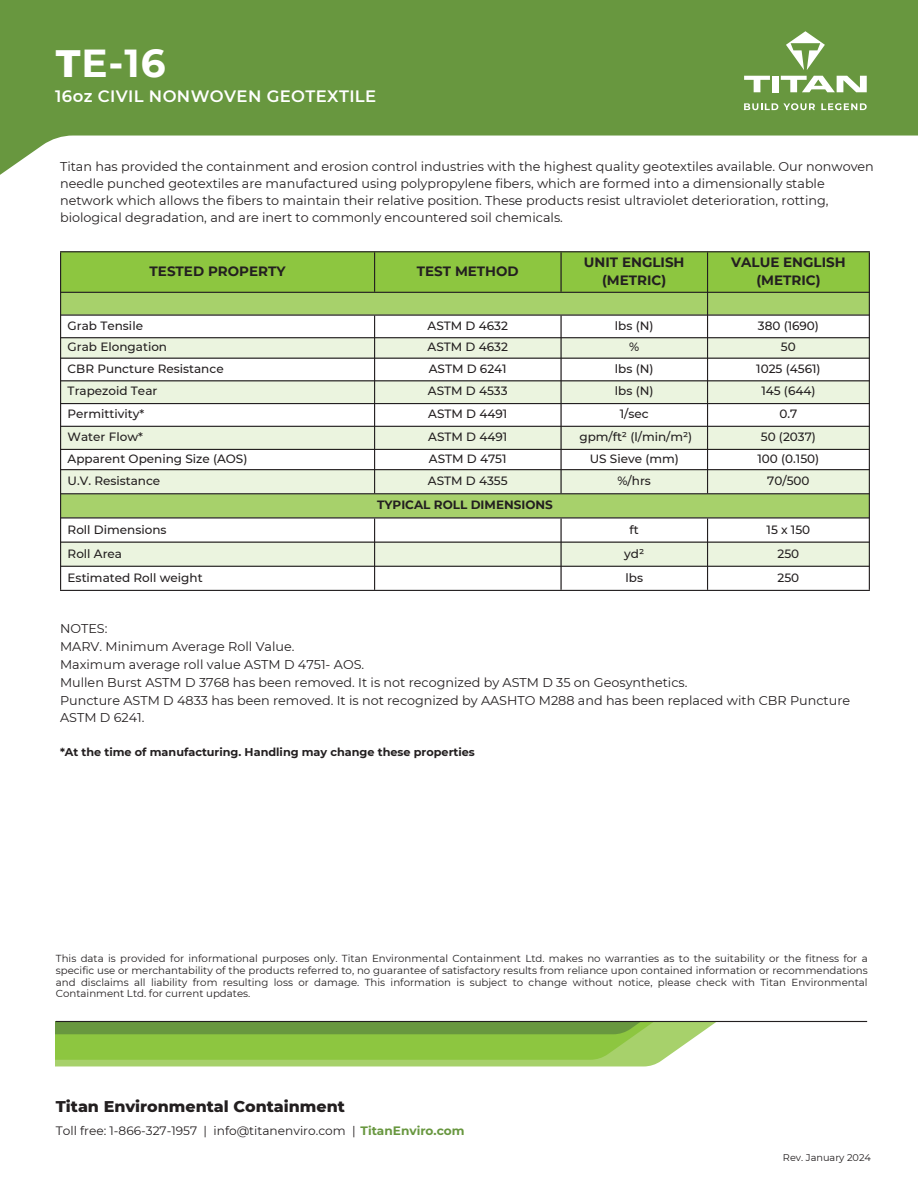
<style>
.page{position:relative;width:918px;height:1188px;background:#fff}
.page>*{position:absolute;margin:0;border:0;box-sizing:border-box;transform-origin:0 0}
.t1{font:700 39px "Montserrat";color:#fff}
.t2{font:600 16.5px "Montserrat";letter-spacing:.025em;color:#fff}
.t3{font:800 15.9px "Montserrat";color:#231f20}
.t4{font:700 13.5px/18px "Montserrat";color:#231f20;text-align:center}
.t5{font:12.75px/17.9px "Montserrat";color:#231f20}
.t6{font:12.15px "Montserrat";color:#231f20}
.t7{font:500 12px "Montserrat";color:#231f20}
.t8{font:700 12px "Montserrat";color:#231f20}
.t9{font:700 11.25px "Montserrat";color:#231f20}
.t10{font:10.2px/11.9px "Montserrat";color:#231f20;text-align:justify}
.t11{font:9.75px "Montserrat";color:#231f20}
.s1{font-weight:800}
.s2{font-weight:700;color:#68973f}
</style>
<div class="page">
<svg style="left:0;top:0;width:918px;height:175px;fill:#68973f"></svg>
<svg style="left:56px;top:1022px;width:661px;height:44px;background:#8ebf51"></svg>
<hr style="left:56px;top:1021px;width:811px;height:1px;background:#231f20">
<svg style="left:786px;top:31px;width:39px;height:39px"></svg>
<svg style="left:744px;top:76px;width:26px;height:16px"></svg>
<div style="left:772px;top:76px;width:7px;height:16px;background:#fff"></div>
<svg style="left:781px;top:76px;width:86px;height:16px"></svg>
<svg style="left:744px;top:103px;width:71px;height:7px"></svg>
<svg style="left:821px;top:103px;width:46px;height:7px"></svg>
<div style="left:61px;top:252px;width:808px;height:40px;background:#8dc640"></div>
<div style="left:61px;top:293px;width:808px;height:21px;background:#a7d16b"></div>
<svg style="left:61px;top:316px;width:808px;height:274px"></svg>
<svg style="left:61px;top:338px;width:808px;height:228px;fill:#ebf4df"></svg>
<hr style="left:60px;top:252px;width:1px;height:338px;background:#231f20">
<hr style="left:374px;top:252px;width:1px;height:40px;background:#231f20">
<hr style="left:374px;top:316px;width:1px;height:177px;background:#231f20">
<hr style="left:374px;top:519px;width:1px;height:71px;background:#231f20">
<hr style="left:560px;top:252px;width:2px;height:40px;background:#231f20">
<hr style="left:560px;top:316px;width:2px;height:177px;background:#231f20">
<hr style="left:560px;top:519px;width:2px;height:71px;background:#231f20">
<hr style="left:707px;top:252px;width:1px;height:241px;background:#231f20">
<hr style="left:707px;top:519px;width:1px;height:71px;background:#231f20">
<hr style="left:869px;top:252px;width:1px;height:338px;background:#231f20">
<hr style="left:60px;top:251px;width:810px;height:1px;background:#231f20">
<hr style="left:60px;top:292px;width:810px;height:1px;background:#231f20">
<hr style="left:60px;top:314px;width:810px;height:2px;background:#231f20">
<hr style="left:60px;top:337px;width:810px;height:1px;background:#231f20">
<hr style="left:60px;top:358px;width:810px;height:1px;background:#231f20">
<hr style="left:60px;top:380px;width:810px;height:1px;background:#231f20">
<hr style="left:60px;top:403px;width:810px;height:1px;background:#231f20">
<hr style="left:60px;top:426px;width:810px;height:1px;background:#231f20">
<hr style="left:60px;top:449px;width:810px;height:1px;background:#231f20">
<hr style="left:60px;top:469px;width:810px;height:1px;background:#231f20">
<hr style="left:60px;top:493px;width:810px;height:1px;background:#231f20">
<hr style="left:60px;top:517px;width:810px;height:2px;background:#231f20">
<hr style="left:60px;top:542px;width:810px;height:1px;background:#231f20">
<hr style="left:60px;top:566px;width:810px;height:1px;background:#231f20">
<hr style="left:60px;top:590px;width:810px;height:1px;background:#231f20">
<h1 class="t1" style="left:56px;top:39px;width:111px"><span class="s1">T</span>E-16</h1>
<p class="t2" style="left:55px;top:86px;width:323px">16oz CIVIL NONWOVEN GEOTEXTILE</p>
<p class="t5" style="left:60px;top:158px;width:815px;line-height:17px">Titan has provided the containment and erosion control industries with the highest quality geotextiles available. Our nonwoven needle punched geotextiles are manufactured using polypropylene fibers, which are formed into a dimensionally stable network which allows the fibers to maintain their relative position. These products resist ultraviolet deterioration, rotting, biological degradation, and are inert to commonly encountered soil chemicals.</p>
<p class="t4" style="left:150px;top:263px;width:137px">TESTED PROPERTY</p>
<p class="t4" style="left:417px;top:263px;width:103px">TEST METHOD</p>
<p class="t4" style="left:584px;top:254px;width:102px">UNIT ENGLISH (METRIC)</p>
<p class="t4" style="left:731px;top:254px;width:116px">VALUE ENGLISH (METRIC)</p>
<p class="t7" style="left:68px;top:318px;width:77px">Grab Tensile</p>
<p class="t7" style="left:428px;top:318px;width:82px">ASTM D 4632</p>
<p class="t7" style="left:615px;top:318px;width:40px">lbs (N)</p>
<p class="t7" style="left:758px;top:318px;width:63px">380 (1690)</p>
<p class="t7" style="left:68px;top:340px;width:101px">Grab Elongation</p>
<p class="t7" style="left:428px;top:340px;width:82px">ASTM D 4632</p>
<p class="t7" style="left:629px;top:340px;width:12px">%</p>
<p class="t7" style="left:781px;top:340px;width:16px">50</p>
<p class="t7" style="left:68px;top:361px;width:158px">CBR Puncture Resistance</p>
<p class="t7" style="left:429px;top:361px;width:79px">ASTM D 6241</p>
<p class="t7" style="left:615px;top:361px;width:40px">lbs (N)</p>
<p class="t7" style="left:756px;top:361px;width:66px">1025 (4561)</p>
<p class="t7" style="left:68px;top:384px;width:91px">Trapezoid Tear</p>
<p class="t7" style="left:428px;top:384px;width:81px">ASTM D 4533</p>
<p class="t7" style="left:615px;top:384px;width:40px">lbs (N)</p>
<p class="t7" style="left:761px;top:384px;width:56px">145 (644)</p>
<p class="t7" style="left:68px;top:407px;width:78px">Permittivity*</p>
<p class="t7" style="left:428px;top:407px;width:81px">ASTM D 4491</p>
<p class="t7" style="left:620px;top:407px;width:30px">1/sec</p>
<p class="t7" style="left:779px;top:407px;width:19px">0.7</p>
<p class="t7" style="left:68px;top:429px;width:77px">Water Flow*</p>
<p class="t7" style="left:428px;top:429px;width:81px">ASTM D 4491</p>
<p class="t7" style="left:579px;top:429px;width:114px">gpm/ft² (l/min/m²)</p>
<p class="t7" style="left:761px;top:429px;width:57px">50 (2037)</p>
<p class="t7" style="left:68px;top:451px;width:181px">Apparent Opening Size (AOS)</p>
<p class="t7" style="left:429px;top:451px;width:79px">ASTM D 4751</p>
<p class="t7" style="left:590px;top:451px;width:91px">US Sieve (mm)</p>
<p class="t7" style="left:758px;top:451px;width:63px">100 (0.150)</p>
<p class="t7" style="left:68px;top:474px;width:94px">U.V. Resistance</p>
<p class="t7" style="left:428px;top:474px;width:81px">ASTM D 4355</p>
<p class="t7" style="left:618px;top:474px;width:35px">%/hrs</p>
<p class="t7" style="left:767px;top:474px;width:44px">70/500</p>
<p class="t8" style="left:377px;top:498px;width:177px">TYPICAL ROLL DIMENSIONS</p>
<p class="t7" style="left:68px;top:522px;width:100px">Roll Dimensions</p>
<p class="t7" style="left:630px;top:522px;width:11px">ft</p>
<p class="t7" style="left:767px;top:522px;width:45px">15 x 150</p>
<p class="t7" style="left:68px;top:546px;width:56px">Roll Area</p>
<p class="t7" style="left:624px;top:546px;width:22px">yd²</p>
<p class="t7" style="left:778px;top:546px;width:23px">250</p>
<p class="t7" style="left:68px;top:570px;width:137px">Estimated Roll weight</p>
<p class="t7" style="left:626px;top:570px;width:19px">lbs</p>
<p class="t7" style="left:778px;top:570px;width:23px">250</p>
<p class="t5" style="left:60px;top:620px;width:792px">NOTES:<br>MARV. Minimum Average Roll Value.<br>Maximum average roll value ASTM D 4751- AOS.<br>Mullen Burst ASTM D 3768 has been removed. It is not recognized by ASTM D 35 on Geosynthetics.<br>Puncture ASTM D 4833 has been removed. It is not recognized by AASHTO M288 and has been replaced with CBR Puncture ASTM D 6241.</p>
<p class="t9" style="left:60px;top:745px;width:416px">*At the time of manufacturing. Handling may change these properties</p>
<p class="t10" style="left:56px;top:952px;width:813px">This data is provided for informational purposes only. Titan Environmental Containment Ltd. makes no warranties as to the suitability or the fitness for a specific use or merchantability of the products referred to, no guarantee of satisfactory results from reliance upon contained information or recommendations and disclaims all liability from resulting loss or damage. This information is subject to change without notice, please check with Titan Environmental Containment Ltd. for current updates.</p>
<p class="t3" style="left:56px;top:1097px;width:291px">Titan Environmental Containment</p>
<p class="t6" style="left:56px;top:1123px;width:410px">Toll free: 1-866-327-1957 | info@titanenviro.com | <span class="s2">TitanEnviro.com</span></p>
<p class="t11" style="left:783px;top:1152px;width:90px">Rev. January 2024</p>
</div>
